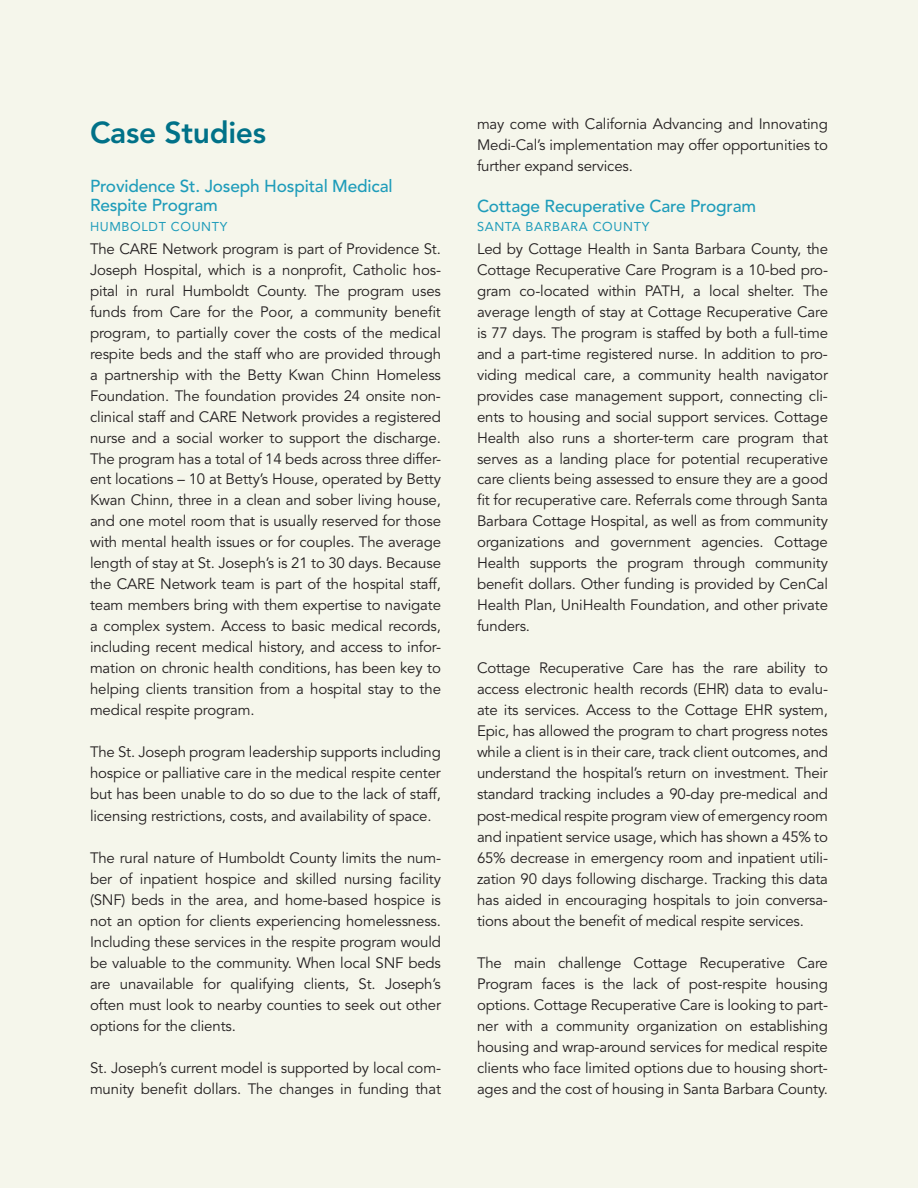
<style>
.page{position:relative;width:918px;height:1188px;background:#f5f6eb}
.page>*{position:absolute;margin:0;border:0;box-sizing:border-box;transform-origin:0 0}
.t1{font:800 30px "Avenir LT Std";letter-spacing:-.01em;color:#007188}
.t2{font:500 17.25px/19.5px "Avenir LT Std";letter-spacing:-.01em;color:#1e9cba}
.t3{font:15px/21px "Avenir LT Std";letter-spacing:-.01em;color:#231f20;text-align:justify}
.t4{font:12.75px "Avenir LT Std";letter-spacing:.05em;color:#1e9cba}
</style>
<div class="page">
<h1 class="t1" style="left:90px;top:114px;width:178px">Case Studies</h1>
<p class="t2" style="left:90px;top:177px;width:304px">Providence St. Joseph Hospital Medical<br>Respite Program</p>
<p class="t4" style="left:90px;top:219px;width:139px">HUMBOLDT COUNTY</p>
<p class="t3" style="left:90px;top:238px;width:353px">The CARE Network program is part of Providence St.<br>Joseph Hospital, which is a nonprofit, Catholic hos&shy;pital in rural Humboldt County. The program uses funds from Care for the Poor, a community benefit program, to partially cover the costs of the medical respite beds and the staff who are provided through a partnership with the Betty Kwan Chinn Homeless Foundation. The foundation provides 24 onsite non&shy;clinical staff and CARE Network provides a registered nurse and a social worker to support the discharge.<br>The program has a total of 14 beds across three differ&shy;ent locations – 10 at Betty’s House, operated by Betty Kwan Chinn, three in a clean and sober living house, and one motel room that is usually reserved for those with mental health issues or for couples. The average length of stay at St. Joseph’s is 21 to 30 days. Because the CARE Network team is part of the hospital staff, team members bring with them expertise to navigate a complex system. Access to basic medical records, including recent medical history, and access to infor&shy;mation on chronic health conditions, has been key to helping clients transition from a hospital stay to the medical respite program.</p>
<p class="t3" style="left:90px;top:742px;width:353px">The St. Joseph program leadership supports including hospice or palliative care in the medical respite center but has been unable to do so due to the lack of staff, licensing restrictions, costs, and availability of space.</p>
<p class="t3" style="left:90px;top:847px;width:353px">The rural nature of Humboldt County limits the num&shy;ber of inpatient hospice and skilled nursing facility (SNF) beds in the area, and home-based hospice is not an option for clients experiencing homelessness.<br>Including these services in the respite program would be valuable to the community. When local SNF beds are unavailable for qualifying clients, St. Joseph’s often must look to nearby counties to seek out other options for the clients.</p>
<p class="t3" style="left:90px;top:1057px;width:353px">St. Joseph’s current model is supported by local com&shy;munity benefit dollars. The changes in funding that</p>
<p class="t3" style="left:477px;top:114px;width:352px">may come with California Advancing and Innovating Medi-Cal’s implementation may offer opportunities to further expand services.</p>
<p class="t2" style="left:477px;top:196px;width:281px">Cottage Recuperative Care Program</p>
<p class="t4" style="left:477px;top:219px;width:174px">SANTA BARBARA COUNTY</p>
<p class="t3" style="left:477px;top:238px;width:353px">Led by Cottage Health in Santa Barbara County, the Cottage Recuperative Care Program is a 10-bed pro&shy;gram co-located within PATH, a local shelter. The average length of stay at Cottage Recuperative Care is 77 days. The program is staffed by both a full-time and a part-time registered nurse. In addition to pro&shy;viding medical care, a community health navigator provides case management support, connecting cli&shy;ents to housing and social support services. Cottage Health also runs a shorter-term care program that serves as a landing place for potential recuperative care clients being assessed to ensure they are a good fit for recuperative care. Referrals come through Santa Barbara Cottage Hospital, as well as from community organizations and government agencies. Cottage Health supports the program through community benefit dollars. Other funding is provided by CenCal Health Plan, UniHealth Foundation, and other private funders.</p>
<p class="t3" style="left:477px;top:658px;width:353px">Cottage Recuperative Care has the rare ability to access electronic health records (EHR) data to evalu&shy;ate its services. Access to the Cottage EHR system, Epic, has allowed the program to chart progress notes while a client is in their care, track client outcomes, and understand the hospital’s return on investment. Their standard tracking includes a 90-day pre-medical and post-medical respite program view of emergency room and inpatient service usage, which has shown a 45% to 65% decrease in emergency room and inpatient utili&shy;zation 90 days following discharge. Tracking this data has aided in encouraging hospitals to join conversa&shy;tions about the benefit of medical respite services.</p>
<p class="t3" style="left:477px;top:952px;width:353px">The main challenge Cottage Recuperative Care Program faces is the lack of post-respite housing options. Cottage Recuperative Care is looking to part&shy;ner with a community organization on establishing housing and wrap-around services for medical respite clients who face limited options due to housing short&shy;ages and the cost of housing in Santa Barbara County.</p>
</div>
